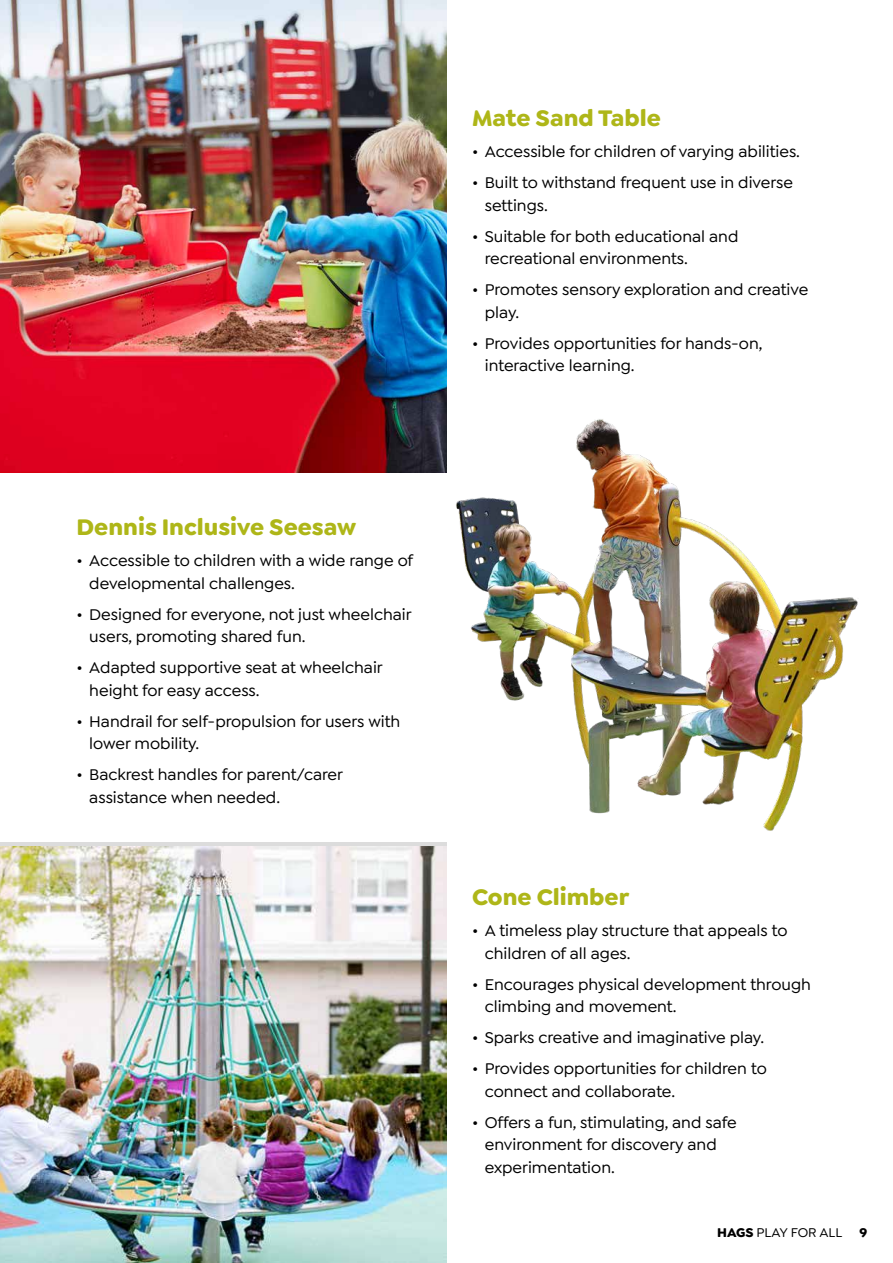
<style>
.page{position:relative;width:893px;height:1263px;background:#fff}
.page>*{position:absolute;margin:0;border:0;box-sizing:border-box;transform-origin:0 0}
.t1{font:700 24px "Goldplay";color:#aeb618}
.t2{font:500 16.5px/22.5px "Goldplay";color:#000}
.t3{font:500 13.5px "Goldplay";color:#000}
.t4{font:700 13.5px "Goldplay";color:#000}
.s1{font-weight:700}
</style>
<div class="page">
<img style="left:0;top:846px;width:446px;height:417px">
<img style="left:0;top:0;width:446px;height:472px">
<img style="left:446px;top:400px;width:412px;height:431px">
<h1 class="t1" style="left:77px;top:512px;width:281px">Dennis Inclusive Seesaw</h1>
<p class="t2" style="left:89px;top:550px;width:325px;text-indent:-13px">• Accessible to children with a wide range of developmental challenges.</p>
<p class="t2" style="left:89px;top:603px;width:324px;text-indent:-13px">• Designed for everyone, not just wheelchair users, promoting shared fun.</p>
<p class="t2" style="left:89px;top:657px;width:295px;text-indent:-13px">• Adapted supportive seat at wheelchair height for easy access.</p>
<p class="t2" style="left:89px;top:710px;width:313px;text-indent:-13px">• Handrail for self-propulsion for users with lower mobility.</p>
<p class="t2" style="left:89px;top:764px;width:255px;text-indent:-13px">• Backrest handles for parent/carer assistance when needed.</p>
<h1 class="t1" style="left:472px;top:103px;width:190px">Mate Sand Table</h1>
<p class="t2" style="left:472px;top:141px;width:330px">• Accessible for children of varying abilities.</p>
<p class="t2" style="left:485px;top:172px;width:310px;text-indent:-13px">• Built to withstand frequent use in diverse settings.</p>
<p class="t2" style="left:485px;top:225px;width:255px;text-indent:-13px">• Suitable for both educational and recreational environments.</p>
<p class="t2" style="left:485px;top:279px;width:325px;text-indent:-13px">• Promotes sensory exploration and creative play.</p>
<p class="t2" style="left:485px;top:332px;width:279px;text-indent:-13px">• Provides opportunities for hands-on, interactive learning.</p>
<h1 class="t1" style="left:472px;top:882px;width:159px">Cone Climber</h1>
<p class="t2" style="left:485px;top:919px;width:304px;text-indent:-13px">• A timeless play structure that appeals to children of all ages.</p>
<p class="t2" style="left:485px;top:973px;width:328px;text-indent:-13px">• Encourages physical development through climbing and movement.</p>
<p class="t2" style="left:472px;top:1026px;width:294px">• Sparks creative and imaginative play.</p>
<p class="t2" style="left:485px;top:1057px;width:284px;text-indent:-13px">• Provides opportunities for children to connect and collaborate.</p>
<p class="t2" style="left:485px;top:1111px;width:253px;text-indent:-13px">• Offers a fun, stimulating, and safe environment for discovery and experimentation.</p>
<p class="t3" style="left:717px;top:1225px;width:127px"><span class="s1">HAGS</span> PLAY FOR ALL</p>
<p class="t4" style="left:860px;top:1224px;width:9px">9</p>
</div>
